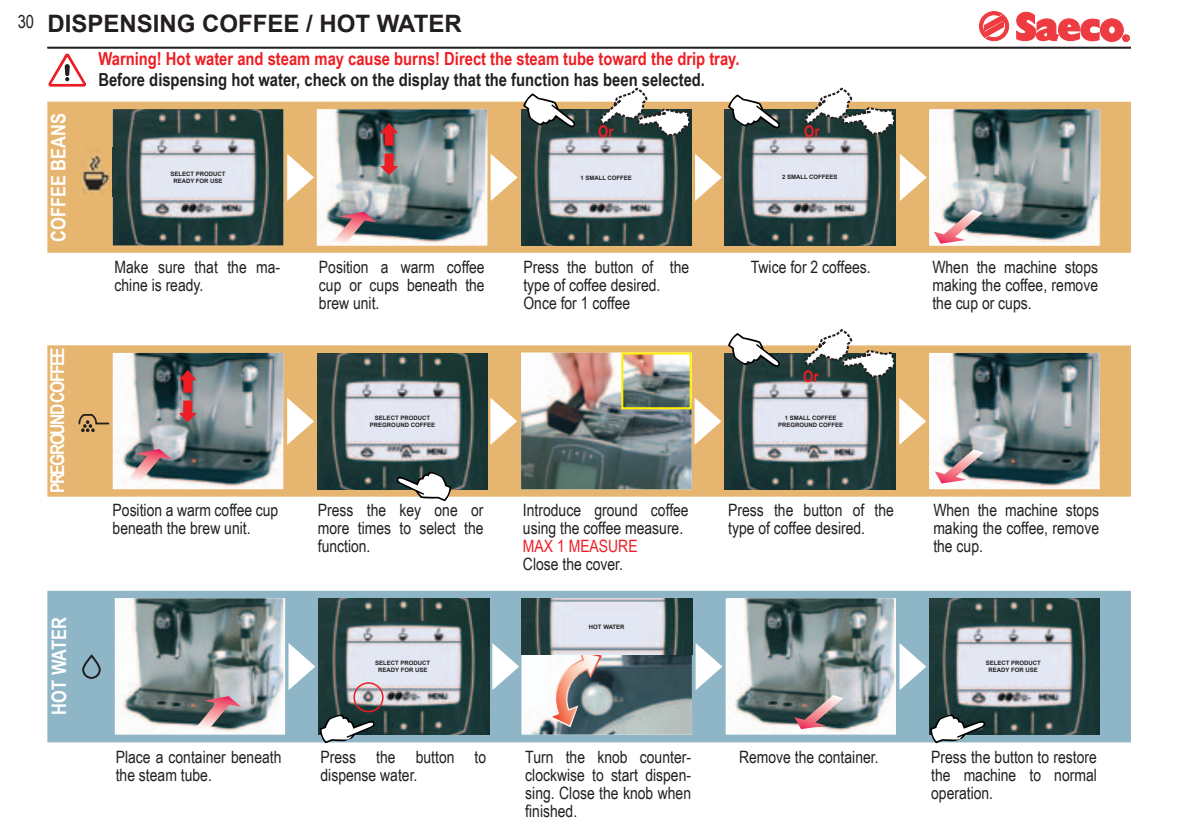
<style>
.page{position:relative;width:1184px;height:832px;background:#fff}
.page>*{position:absolute;margin:0;border:0;box-sizing:border-box;transform-origin:0 0}
.t1{font:700 24px "Arial";color:#231f20}
.t2{font:700 20px "Arial Narrow";color:#fff}
.t3{font:700 19px "Arial Narrow";letter-spacing:-.08em;color:#fff}
.t4{font:700 18px "Arial Narrow";color:#ee1d23}
.t5{font:700 18px "Arial Narrow";color:#231f20}
.t6{font:18px "Arial Narrow";color:#231f20}
.t7{font:17px/18px "Arial Narrow";color:#231f20}
.t8{font:17px "Arial Narrow";color:#ee1d23}
.t9{font:700 16px "Arial Narrow";color:#ee1d23}
.t10{font:700 6px/7.2px "Arial";color:#231f20;text-align:center}
</style>
<div class="page">
<svg style="left:979px;top:12px;width:29px;height:29px"></svg>
<svg style="left:1016px;top:11px;width:113px;height:31px"></svg>
<hr style="left:47px;top:47px;width:1083px;height:2px;background:#231f20">
<svg style="left:47px;top:102px;width:1083px;height:151px;background:#e3b572"></svg>
<svg style="left:47px;top:345px;width:1083px;height:151px;background:#e5b773"></svg>
<div style="left:47px;top:591px;width:1083px;height:151px;background:#8fb6c6"></div>
<svg style="left:695px;top:154px;width:26px;height:47px"></svg>
<svg style="left:287px;top:398px;width:27px;height:47px"></svg>
<svg style="left:490px;top:398px;width:27px;height:47px"></svg>
<svg style="left:694px;top:398px;width:27px;height:47px"></svg>
<svg style="left:899px;top:398px;width:27px;height:47px"></svg>
<img style="left:579px;top:109px;width:112px;height:136px">
<img style="left:113px;top:353px;width:170px;height:136px">
<img style="left:115px;top:355px;width:166px;height:132px">
<img style="left:929px;top:353px;width:170px;height:136px">
<img style="left:931px;top:355px;width:166px;height:132px">
<svg style="left:128px;top:449px;width:44px;height:33px"></svg>
<svg style="left:179px;top:370px;width:17px;height:23px"></svg>
<svg style="left:179px;top:400px;width:18px;height:22px"></svg>
<svg style="left:48px;top:53px;width:39px;height:34px"></svg>
<div style="left:65px;top:64px;width:5px;height:12px;background:#231f20;border-radius:2px"></div>
<svg style="left:934px;top:449px;width:49px;height:34px"></svg>
<img style="left:77px;top:414px;width:34px;height:17px">
<img style="left:521px;top:353px;width:170px;height:136px">
<svg style="left:113px;top:93px;width:466px;height:153px"></svg>
<img style="left:113px;top:109px;width:170px;height:136px">
<img style="left:724px;top:109px;width:74px;height:136px">
<svg style="left:723px;top:94px;width:61px;height:50px"></svg>
<img style="left:798px;top:87px;width:301px;height:158px">
<svg style="left:593px;top:87px;width:102px;height:56px"></svg>
<img style="left:724px;top:353px;width:171px;height:137px">
<svg style="left:723px;top:333px;width:61px;height:49px"></svg>
<svg style="left:798px;top:329px;width:102px;height:56px"></svg>
<img style="left:377px;top:598px;width:112px;height:136px">
<svg style="left:115px;top:598px;width:262px;height:146px"></svg>
<img style="left:987px;top:598px;width:112px;height:136px">
<svg style="left:492px;top:598px;width:495px;height:146px;background:#94a3a8"></svg>
<div style="left:353px;top:682px;width:30px;height:30px;border:2px solid #ee1d23;border-radius:50%"></div>
<img style="left:78px;top:147px;width:37px;height:50px">
<div style="left:82px;top:655px;width:19px;height:24px;border:2px solid #231f20;border-radius:8px"></div>
<img style="left:624px;top:355px;width:64px;height:51px">
<div style="left:621px;top:352px;width:70px;height:57px;border:2px solid #fff101"></div>
<img style="left:317px;top:353px;width:171px;height:136px">
<svg style="left:393px;top:460px;width:62px;height:42px"></svg>
<p class="t6" style="left:18px;top:8px;width:18px">30</p>
<h1 class="t1" style="left:47px;top:8px;width:416px">DISPENSING COFFEE / HOT WATER</h1>
<p class="t4" style="left:98px;top:47px;width:642px">Warning! Hot water and steam may cause burns! Direct the steam tube toward the drip tray.</p>
<p class="t5" style="left:98px;top:69px;width:608px">Before dispensing hot water, check on the display that the function has been selected.</p>
<p class="t2" style="left:46px;top:242px;width:130px;rotate:-90deg">COFFEE BEANS</p>
<p class="t3" style="left:46px;top:493px;width:147px;rotate:-90deg">PREGROUND COFFEE</p>
<p class="t9" style="left:598px;top:122px;width:17px">Or</p>
<p class="t9" style="left:804px;top:122px;width:17px">Or</p>
<p class="t10" style="left:170px;top:170px;width:57px">SELECT PRODUCT<br>READY FOR USE</p>
<p class="t10" style="left:580px;top:174px;width:53px">1 SMALL COFFEE</p>
<p class="t10" style="left:782px;top:174px;width:57px">2 SMALL COFFEES</p>
<p class="t7" style="left:114px;top:257px;width:167px">Make sure that the ma&shy;chine is ready.</p>
<p class="t7" style="left:319px;top:257px;width:167px;text-align:justify">Position a warm coffee cup or cups beneath the brew unit.</p>
<p class="t7" style="left:523px;top:257px;width:167px">Press the button of the type of coffee desired.<br>Once for 1 coffee</p>
<p class="t7" style="left:750px;top:257px;width:121px">Twice for 2 coffees.</p>
<p class="t7" style="left:932px;top:257px;width:167px;text-align:justify">When the machine stops making the coffee, remove the cup or cups.</p>
<p class="t10" style="left:370px;top:414px;width:67px">SELECT PRODUCT<br>PREGROUND COFFEE</p>
<p class="t7" style="left:113px;top:500px;width:167px">Position a warm coffee cup beneath the brew unit.</p>
<p class="t7" style="left:523px;top:500px;width:167px">Introduce ground coffee using the coffee measure.</p>
<p class="t8" style="left:523px;top:533px;width:116px">MAX 1 MEASURE</p>
<p class="t7" style="left:523px;top:554px;width:101px">Close the cover.</p>
<p class="t7" style="left:318px;top:500px;width:167px;text-align:justify">Press the key one or more times to select the function.</p>
<p class="t9" style="left:803px;top:366px;width:17px">Or</p>
<p class="t10" style="left:778px;top:414px;width:67px">1 SMALL COFFEE<br>PREGROUND COFFEE</p>
<p class="t7" style="left:728px;top:500px;width:167px">Press the button of the type of coffee desired.</p>
<p class="t7" style="left:933px;top:500px;width:167px;text-align:justify">When the machine stops making the coffee, remove the cup.</p>
<p class="t2" style="left:47px;top:714px;width:99px;rotate:-90deg">HOT WATER</p>
<p class="t10" style="left:375px;top:659px;width:57px">SELECT PRODUCT<br>READY FOR USE</p>
<p class="t10" style="left:589px;top:623px;width:37px">HOT WATER</p>
<p class="t10" style="left:985px;top:659px;width:57px">SELECT PRODUCT<br>READY FOR USE</p>
<p class="t7" style="left:116px;top:747px;width:167px">Place a container beneath the steam tube.</p>
<p class="t7" style="left:320px;top:747px;width:167px">Press the button to dispense water.</p>
<p class="t7" style="left:525px;top:747px;width:167px;text-align:justify">Turn the knob counter&shy;clockwise to start dispen&shy;sing. Close the knob when finished.</p>
<p class="t7" style="left:739px;top:747px;width:141px">Remove the container.</p>
<p class="t7" style="left:931px;top:747px;width:167px;text-align:justify">Press the button to restore the machine to normal operation.</p>
</div>
